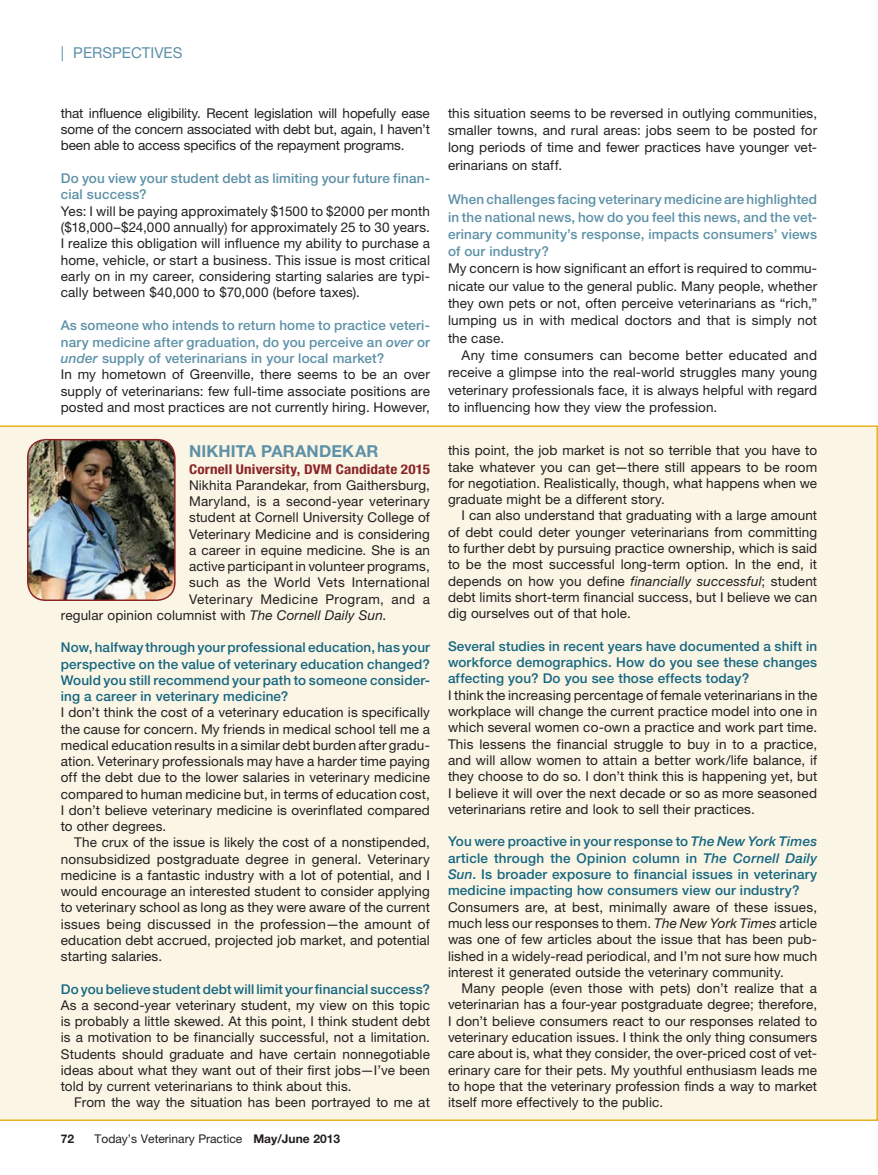
<style>
.page{position:relative;width:878px;height:1175px;background:#fff}
.page>*{position:absolute;margin:0;border:0;box-sizing:border-box;transform-origin:0 0}
.t1{font:700 16.5px "Helvetica Neue LT Std";letter-spacing:.01em;color:#5d91a7}
.t2{font:15px "Helvetica Neue LT Std";color:#5d91a7}
.t3{font:13.5px/16.4px "Helvetica Neue LT Std";letter-spacing:.01em;color:#231f20;text-align:justify}
.t4{font:500 13.5px/16.4px "Helvetica Neue LT Std";letter-spacing:.01em;color:#156781;text-align:justify}
.t5{font:500 13.5px/17.2px "Helvetica Neue LT Std";letter-spacing:.01em;color:#5d91a7}
.t6{font:700 condensed 13.5px "Helvetica Neue LT Std";letter-spacing:.01em;color:#8a2528;scale:1.12 1}
.t7{font:13.5px "Helvetica Neue LT Std";letter-spacing:.03em;color:#231f20}
.t8{font:12px "Helvetica Neue LT Std";color:#231f20}
.t9{font:700 12px "Helvetica Neue LT Std";color:#231f20}
.s1{font-weight:500;color:#5d91a7}
.s2{font-weight:500;font-style:italic;color:#5d91a7}
.s3{font-style:italic}
.s4{font-weight:700}
</style>
<div class="page">
<div style="left:0;top:425px;width:878px;height:695px;background:#fbf5e5"></div>
<img style="left:28px;top:440px;width:147px;height:160px">
<div style="left:27px;top:439px;width:149px;height:162px;border:2px solid #8a2528;border-radius:18px"></div>
<p class="t2" style="left:61px;top:44px;width:123px">| PersPectives</p>
<p class="t3" style="left:61px;top:104px;width:371px">that influence eligibility. recent legislation will hopefully ease some of the concern associated with debt but, again, i haven’t been able to access specifics of the repayment programs.</p>
<p class="t5" style="left:61px;top:170px;width:370px;line-height:16.4px">Do you view your student debt as limiting your future finan&shy;cial success?</p>
<p class="t3" style="left:61px;top:203px;width:371px">Yes: i will be paying approximately $1500 to $2000 per month ($18,000–$24,000 annually) for approximately 25 to 30 years. i realize this obligation will influence my ability to purchase a home, vehicle, or start a business. this issue is most critical early on in my career, considering starting salaries are typi&shy;cally between $40,000 to $70,000 (before taxes).</p>
<p class="t3" style="left:61px;top:317px;width:371px;text-align:left"><span class="s1">As someone who intends to return home to practice veteri&shy;nary medicine after graduation, do you perceive an</span> <span class="s2">over</span> <span class="s1">or </span><span class="s2">under</span> <span class="s1">supply of veterinarians in your local market?<br></span>in my hometown of Greenville, there seems to be an over supply of veterinarians: few full-time associate positions are posted and most practices are not currently hiring. However,</p>
<p class="t1" style="left:189px;top:441px;width:191px">NIKHITA PARANDEKAR</p>
<p class="t6" style="left:189px;top:461px;width:216px">Cornell University, DVM Candidate 2015</p>
<p class="t3" style="left:189px;top:477px;width:242px">Nikhita Parandekar, from Gaithersburg,</p>
<p class="t3" style="left:189px;top:493px;width:242px">Maryland, is a second-year veterinary</p>
<p class="t3" style="left:189px;top:509px;width:242px">student at cornell University college of</p>
<p class="t3" style="left:189px;top:525px;width:242px">veterinary Medicine and is considering</p>
<p class="t3" style="left:189px;top:542px;width:242px">a career in equine medicine. she is an</p>
<p class="t3" style="left:189px;top:558px;width:242px">active participant in volunteer programs,</p>
<p class="t3" style="left:189px;top:574px;width:242px">such as the World vets international</p>
<p class="t7" style="left:189px;top:591px;width:242px">veterinary Medicine Program, and a</p>
<p class="t3" style="left:61px;top:607px;width:327px">regular opinion columnist with <span class="s3">The Cornell Daily Sun</span>.</p>
<p class="t4" style="left:61px;top:639px;width:371px">Now, halfway through your professional education, has your perspective on the value of veterinary education changed?<br>Would you still recommend your path to someone consider&shy;ing a career in veterinary medicine?</p>
<p class="t3" style="left:61px;top:704px;width:371px">i don’t think the cost of a veterinary education is specifically the cause for concern. My friends in medical school tell me a medical education results in a similar debt burden after gradu&shy;ation. veterinary professionals may have a harder time paying off the debt due to the lower salaries in veterinary medicine compared to human medicine but, in terms of education cost, i don’t believe veterinary medicine is overinflated compared to other degrees.</p>
<p class="t3" style="left:61px;top:834px;width:371px;text-indent:14px">the crux of the issue is likely the cost of a nonstipended, nonsubsidized postgraduate degree in general. veterinary medicine is a fantastic industry with a lot of potential, and i would encourage an interested student to consider applying to veterinary school as long as they were aware of the current issues being discussed in the profession—the amount of education debt accrued, projected job market, and potential starting salaries.</p>
<p class="t4" style="left:61px;top:980px;width:370px">Do you believe student debt will limit your financial success?</p>
<p class="t3" style="left:61px;top:996px;width:371px">As a second-year veterinary student, my view on this topic is probably a little skewed. At this point, i think student debt is a motivation to be financially successful, not a limitation. students should graduate and have certain nonnegotiable ideas about what they want out of their first jobs—i’ve been told by current veterinarians to think about this.</p>
<p class="t3" style="left:74px;top:1094px;width:357px">From the way the situation has been portrayed to me at</p>
<p class="t9" style="left:61px;top:1131px;width:15px">72</p>
<p class="t8" style="left:94px;top:1131px;width:247px">today’s veterinary Practice <span class="s4">May/June 2013</span></p>
<p class="t3" style="left:448px;top:104px;width:370px;line-height:17.2px">this situation seems to be reversed in outlying communities, smaller towns, and rural areas: jobs seem to be posted for long periods of time and fewer practices have younger vet&shy;erinarians on staff.</p>
<p class="t5" style="left:448px;top:191px;width:371px;text-align:justify">When challenges facing veterinary medicine are highlighted in the national news, how do you feel this news, and the vet&shy;erinary community’s response, impacts consumers’ views of our industry?</p>
<p class="t3" style="left:448px;top:260px;width:371px;line-height:17.2px">My concern is how significant an effort is required to commu&shy;nicate our value to the general public. Many people, whether they own pets or not, often perceive veterinarians as “rich,” lumping us in with medical doctors and that is simply not the case.</p>
<p class="t3" style="left:448px;top:346px;width:370px;line-height:17.2px;text-indent:14px">Any time consumers can become better educated and receive a glimpse into the real-world struggles many young veterinary professionals face, it is always helpful with regard to influencing how they view the profession.</p>
<p class="t3" style="left:448px;top:442px;width:370px">this point, the job market is not so terrible that you have to take whatever you can get—there still appears to be room for negotiation. realistically, though, what happens when we graduate might be a different story.</p>
<p class="t3" style="left:448px;top:507px;width:371px;text-indent:14px">i can also understand that graduating with a large amount of debt could deter younger veterinarians from committing to further debt by pursuing practice ownership, which is said to be the most successful long-term option. in the end, it depends on how you define <span class="s3">financially successful</span>; student debt limits short-term financial success, but i believe we can dig ourselves out of that hole.</p>
<p class="t4" style="left:448px;top:637px;width:371px">Several studies in recent years have documented a shift in workforce demographics. How do you see these changes affecting you? Do you see those effects today?</p>
<p class="t3" style="left:448px;top:686px;width:371px">i think the increasing percentage of female veterinarians in the workplace will change the current practice model into one in which several women co-own a practice and work part time. this lessens the financial struggle to buy in to a practice, and will allow women to attain a better work/life balance, if they choose to do so. i don’t think this is happening yet, but i believe it will over the next decade or so as more seasoned veterinarians retire and look to sell their practices.</p>
<p class="t4" style="left:448px;top:833px;width:371px">You were proactive in your response to <span class="s3">The New York Times </span>article through the Opinion column in <span class="s3">The Cornell Daily Sun</span>. Is broader exposure to financial issues in veterinary medicine impacting how consumers view our industry?</p>
<p class="t3" style="left:448px;top:898px;width:370px">consumers are, at best, minimally aware of these issues, much less our responses to them. <span class="s3">The New York Times</span> article was one of few articles about the issue that has been pub&shy;lished in a widely-read periodical, and i’m not sure how much interest it generated outside the veterinary community.</p>
<p class="t3" style="left:448px;top:980px;width:370px;text-indent:14px">Many people (even those with pets) don’t realize that a veterinarian has a four-year postgraduate degree; therefore, i don’t believe consumers react to our responses related to veterinary education issues. i think the only thing consumers care about is, what they consider, the over-priced cost of vet&shy;erinary care for their pets. My youthful enthusiasm ieads me to hope that the veterinary profession finds a way to market itself more effectively to the public.</p>
</div>
